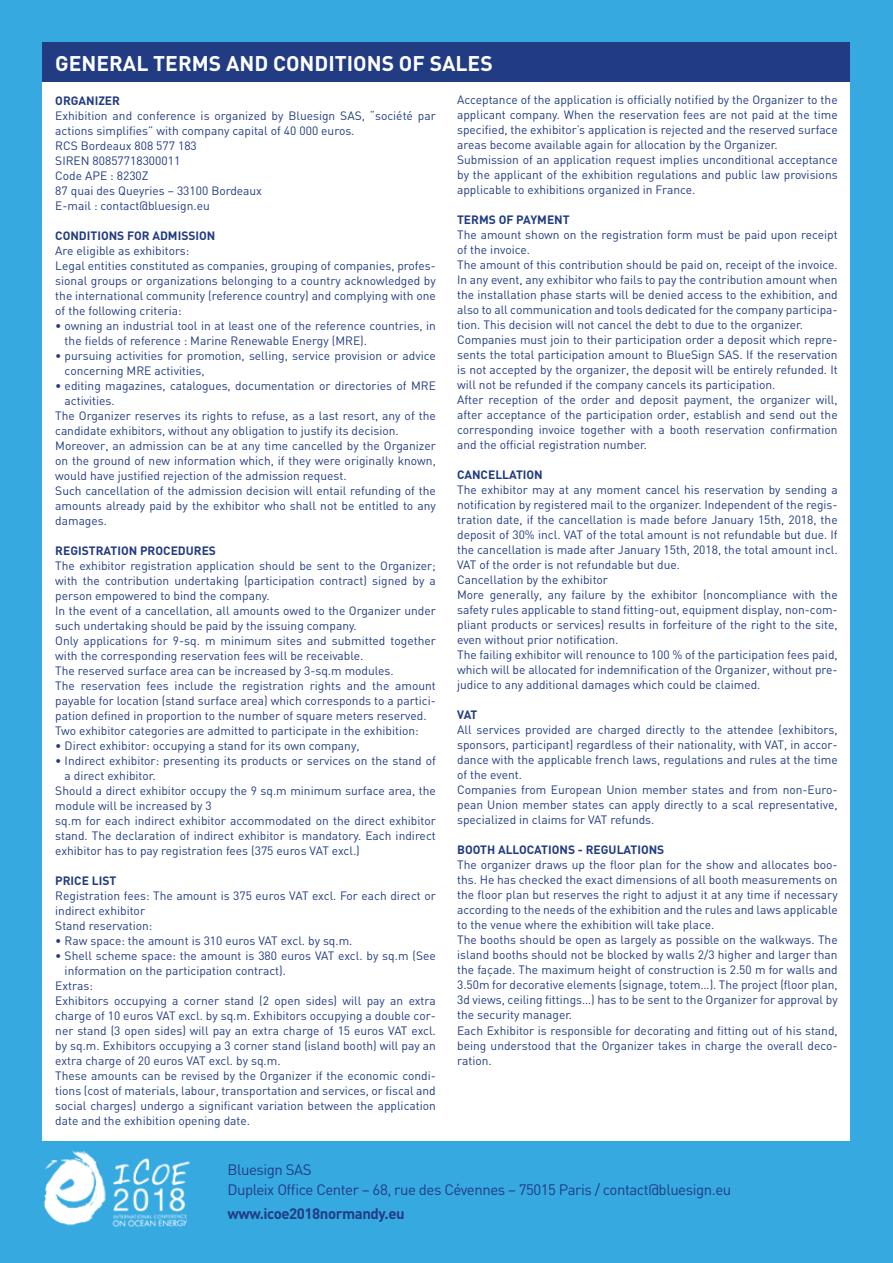
<style>
.page{position:relative;width:893px;height:1263px;background:#36a9e1}
.page>*{position:absolute;margin:0;border:0;box-sizing:border-box;transform-origin:0 0}
.t1{font:700 21px "DIN";color:#fff}
.t2{font:15px/19.5px "DIN";letter-spacing:-.03em;color:#223c83}
.t3{font:700 15px "DIN";letter-spacing:-.03em;color:#223c83}
.t4{font:12px/15px "DIN";color:#223c83}
.t5{font:700 12px "DIN";color:#223c83}
</style>
<div class="page">
<div style="left:43px;top:82px;width:807px;height:1059px;background:#fff"></div>
<div style="left:43px;top:43px;width:807px;height:39px;background:#223c83"></div>
<img style="left:42px;top:1133px;width:148px;height:95px">
<h1 class="t1" style="left:55px;top:50px;width:439px">GENERAL TERMS AND CONDITIONS OF SALES</h1>
<p class="t5" style="left:55px;top:92px;width:66px">ORGANIZER</p>
<p class="t4" style="left:55px;top:108px;width:382px">Exhibition and conference is organized by Bluesign SAS, “société par actions simplifies” with company capital of 40 000 euros.<br>RCS Bordeaux 808 577 183<br>SIREN 80857718300011<br>Code APE : 8230Z<br>87 quai des Queyries – 33100 Bordeaux<br>E-mail : contact@bluesign.eu</p>
<p class="t5" style="left:55px;top:227px;width:162px">CONDITIONS FOR ADMISSION</p>
<p class="t4" style="left:55px;top:243px;width:382px">Are eligible as exhibitors:<br>Legal entities constituted as companies, grouping of companies, profes&shy;sional groups or organizations belonging to a country acknowledged by the international community (reference country) and complying with one of the following criteria:</p>
<p class="t4" style="left:65px;top:318px;width:373px;text-indent:-9px">• owning an industrial tool in at least one of the reference countries, in the fields of reference : Marine Renewable Energy (MRE).</p>
<p class="t4" style="left:65px;top:348px;width:373px;text-indent:-9px">• pursuing activities for promotion, selling, service provision or advice concerning MRE activities,</p>
<p class="t4" style="left:55px;top:378px;width:382px">• editing magazines, catalogues, documentation or directories of MRE</p>
<p class="t4" style="left:65px;top:393px;width:52px">activities.</p>
<p class="t4" style="left:55px;top:408px;width:382px">The Organizer reserves its rights to refuse, as a last resort, any of the</p>
<p class="t4" style="left:55px;top:423px;width:345px">candidate exhibitors, without any obligation to justify its decision.</p>
<p class="t4" style="left:55px;top:438px;width:382px">Moreover, an admission can be at any time cancelled by the Organizer</p>
<p class="t4" style="left:55px;top:453px;width:382px">on the ground of new information which, if they were originally known,</p>
<p class="t4" style="left:55px;top:468px;width:293px">would have justified rejection of the admission request.</p>
<p class="t4" style="left:55px;top:483px;width:382px">Such cancellation of the admission decision will entail refunding of the</p>
<p class="t4" style="left:55px;top:498px;width:382px">amounts already paid by the exhibitor who shall not be entitled to any</p>
<p class="t4" style="left:55px;top:513px;width:53px">damages.</p>
<p class="t5" style="left:55px;top:542px;width:162px">REGISTRATION PROCEDURES</p>
<p class="t4" style="left:55px;top:558px;width:382px">The exhibitor registration application should be sent to the Organizer; with the contribution undertaking (participation contract) signed by a person empowered to bind the company.<br>In the event of a cancellation, all amounts owed to the Organizer under such undertaking should be paid by the issuing company.<br>Only applications for 9-sq. m minimum sites and submitted together with the corresponding reservation fees will be receivable.<br>The reserved surface area can be increased by 3-sq.m modules.<br>The reservation fees include the registration rights and the amount payable for location (stand surface area) which corresponds to a partici&shy;pation defined in proportion to the number of square meters reserved.<br>Two exhibitor categories are admitted to participate in the exhibition:</p>
<p class="t4" style="left:55px;top:738px;width:306px">• Direct exhibitor: occupying a stand for its own company,</p>
<p class="t4" style="left:55px;top:753px;width:382px">• Indirect exhibitor: presenting its products or services on the stand of</p>
<p class="t4" style="left:65px;top:768px;width:93px">a direct exhibitor.</p>
<p class="t4" style="left:55px;top:783px;width:382px">Should a direct exhibitor occupy the 9 sq.m minimum surface area, the</p>
<p class="t4" style="left:55px;top:798px;width:158px">module will be increased by 3</p>
<p class="t4" style="left:55px;top:813px;width:382px">sq.m for each indirect exhibitor accommodated on the direct exhibitor</p>
<p class="t4" style="left:55px;top:828px;width:382px">stand. The declaration of indirect exhibitor is mandatory. Each indirect</p>
<p class="t4" style="left:55px;top:843px;width:306px">exhibitor has to pay registration fees (375 euros VAT excl.)</p>
<p class="t5" style="left:55px;top:872px;width:63px">PRICE LIST</p>
<p class="t4" style="left:55px;top:888px;width:382px">Registration fees: The amount is 375 euros VAT excl. For each direct or indirect exhibitor<br>Stand reservation:</p>
<p class="t4" style="left:55px;top:933px;width:299px">• Raw space: the amount is 310 euros VAT excl. by sq.m.</p>
<p class="t4" style="left:55px;top:948px;width:382px">• Shell scheme space: the amount is 380 euros VAT excl. by sq.m (See</p>
<p class="t4" style="left:65px;top:963px;width:223px">information on the participation contract).</p>
<p class="t4" style="left:55px;top:978px;width:39px">Extras:</p>
<p class="t4" style="left:55px;top:993px;width:382px">Exhibitors occupying a corner stand (2 open sides) will pay an extra</p>
<p class="t4" style="left:55px;top:1008px;width:382px">charge of 10 euros VAT excl. by sq.m. Exhibitors occupying a double cor-</p>
<p class="t4" style="left:55px;top:1023px;width:382px">ner stand (3 open sides) will pay an extra charge of 15 euros VAT excl.</p>
<p class="t4" style="left:55px;top:1038px;width:382px">by sq.m. Exhibitors occupying a 3 corner stand (island booth) will pay an</p>
<p class="t4" style="left:55px;top:1053px;width:227px">extra charge of 20 euros VAT excl. by sq.m.</p>
<p class="t4" style="left:55px;top:1068px;width:382px">These amounts can be revised by the Organizer if the economic condi-</p>
<p class="t4" style="left:55px;top:1083px;width:382px">tions (cost of materials, labour, transportation and services, or fiscal and</p>
<p class="t4" style="left:55px;top:1098px;width:382px">social charges) undergo a significant variation between the application</p>
<p class="t4" style="left:55px;top:1113px;width:196px">date and the exhibition opening date.</p>
<p class="t4" style="left:457px;top:92px;width:382px">Acceptance of the application is officially notified by the Organizer to the applicant company. When the reservation fees are not paid at the time specified, the exhibitor’s application is rejected and the reserved surface areas become available again for allocation by the Organizer.<br>Submission of an application request implies unconditional acceptance by the applicant of the exhibition regulations and public law provisions applicable to exhibitions organized in France.</p>
<p class="t5" style="left:457px;top:212px;width:114px">TERMS OF PAYMENT</p>
<p class="t4" style="left:457px;top:227px;width:382px">The amount shown on the registration form must be paid upon receipt of the invoice.<br>The amount of this contribution should be paid on, receipt of the invoice.<br>In any event, any exhibitor who fails to pay the contribution amount when the installation phase starts will be denied access to the exhibition, and also to all communication and tools dedicated for the company participa&shy;tion. This decision will not cancel the debt to due to the organizer.<br>Companies must join to their participation order a deposit which repre&shy;sents the total participation amount to BlueSign SAS. If the reservation is not accepted by the organizer, the deposit will be entirely refunded. It will not be refunded if the company cancels its participation.<br>After reception of the order and deposit payment, the organizer will, after acceptance of the participation order, establish and send out the corresponding invoice together with a booth reservation confirmation and the official registration number.</p>
<p class="t5" style="left:457px;top:467px;width:87px">CANCELLATION</p>
<p class="t4" style="left:457px;top:482px;width:382px">The exhibitor may at any moment cancel his reservation by sending a notification by registered mail to the organizer. Independent of the regis&shy;tration date, if the cancellation is made before January 15th, 2018, the deposit of 30% incl. VAT of the total amount is not refundable but due. If the cancellation is made after January 15th, 2018, the total amount incl.<br>VAT of the order is not refundable but due.<br>Cancellation by the exhibitor<br>More generally, any failure by the exhibitor (noncompliance with the safety rules applicable to stand fitting-out, equipment display, non-com&shy;pliant products or services) results in forfeiture of the right to the site, even without prior notification.<br>The failing exhibitor will renounce to 100 % of the participation fees paid, which will be allocated for indemnification of the Organizer, without pre&shy;judice to any additional damages which could be claimed.</p>
<p class="t5" style="left:457px;top:707px;width:22px">VAT</p>
<p class="t4" style="left:457px;top:722px;width:382px">All services provided are charged directly to the attendee (exhibitors, sponsors, participant) regardless of their nationality, with VAT, in accor&shy;dance with the applicable french laws, regulations and rules at the time of the event.<br>Companies from European Union member states and from non-Euro&shy;pean Union member states can apply directly to a scal representative, specialized in claims for VAT refunds.</p>
<p class="t5" style="left:457px;top:842px;width:209px">BOOTH ALLOCATIONS - REGULATIONS</p>
<p class="t4" style="left:457px;top:857px;width:382px">The organizer draws up the floor plan for the show and allocates boo&shy;ths. He has checked the exact dimensions of all booth measurements on the floor plan but reserves the right to adjust it at any time if necessary according to the needs of the exhibition and the rules and laws applicable to the venue where the exhibition will take place.<br>The booths should be open as largely as possible on the walkways. The island booths should not be blocked by walls 2/3 higher and larger than the façade. The maximum height of construction is 2.50 m for walls and 3.50m for decorative elements (signage, totem…). The project (floor plan, 3d views, ceiling fittings…) has to be sent to the Organizer for approval by the security manager.<br>Each Exhibitor is responsible for decorating and fitting out of his stand, being understood that the Organizer takes in charge the overall deco&shy;ration.</p>
<p class="t2" style="left:227px;top:1160px;width:505px">Bluesign SAS<br>Dupleix Office Center – 68, rue des Cévennes – 75015 Paris / contact@bluesign.eu</p>
<p class="t3" style="left:227px;top:1203px;width:179px">www.icoe2018normandy.eu</p>
</div>
